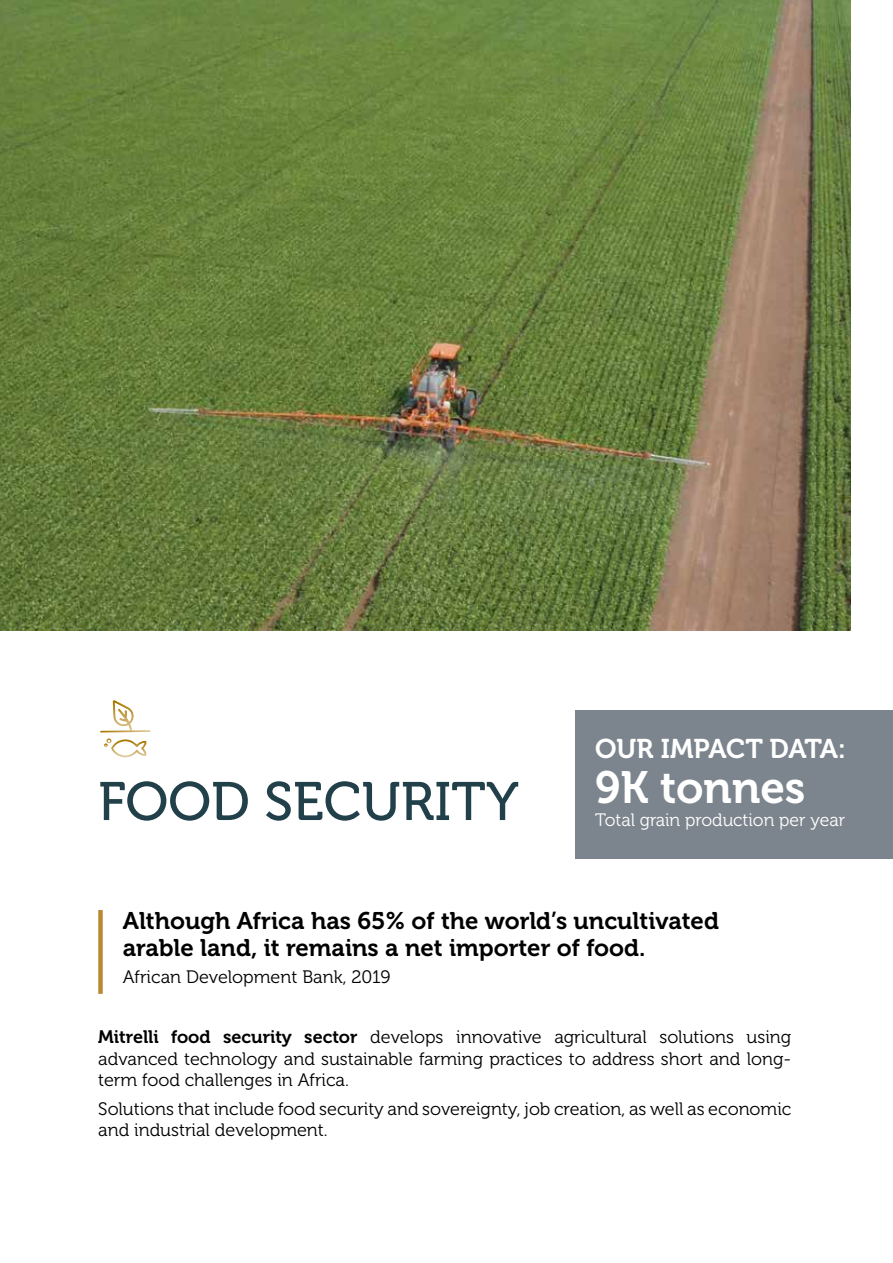
<style>
.page{position:relative;width:893px;height:1263px;background:#fff}
.page>*{position:absolute;margin:0;border:0;box-sizing:border-box;transform-origin:0 0}
.t1{font:54px "Museo 500";color:#21404a}
.t2{font:45px "Museo 700";color:#fff}
.t3{font:27px "Museo 700";letter-spacing:-.005em;color:#fff}
.t4{font:24px/27px "Museo 700";color:#000}
.t5{font:18px/21px "Museo 300";color:#000;text-align:justify}
.t6{font:18px "Museo 300";color:#fff}
.s1{font-family:"Museo 700"}
</style>
<div class="page">
<img style="left:0;top:0;width:850px;height:631px">
<div style="left:575px;top:710px;width:318px;height:149px;background:#7c858d"></div>
<div style="left:98px;top:910px;width:5px;height:84px;background:#b98935"></div>
<svg style="left:100px;top:700px;width:51px;height:58px"></svg>
<h1 class="t1" style="left:98px;top:772px;width:422px">FOOD SECURITY</h1>
<h3 class="t3" style="left:595px;top:734px;width:252px">OUR IMPACT DATA:</h3>
<h2 class="t2" style="left:595px;top:763px;width:212px">9K tonnes</h2>
<p class="t6" style="left:595px;top:810px;width:251px">Total grain production per year</p>
<h3 class="t4" style="left:123px;top:908px;width:598px">Although Africa has 65% of the world’s uncultivated arable land, it remains a net importer of food.</h3>
<p class="t5" style="left:123px;top:967px;width:269px">African Development Bank, 2019</p>
<p class="t5" style="left:98px;top:1027px;width:694px"><span class="s1">Mitrelli food security sector</span> develops innovative agricultural solutions using advanced technology and sustainable farming practices to address short and long&shy;term food challenges in Africa.</p>
<p class="t5" style="left:98px;top:1099px;width:695px">Solutions that include food security and sovereignty, job creation, as well as economic and industrial development.</p>
</div>
